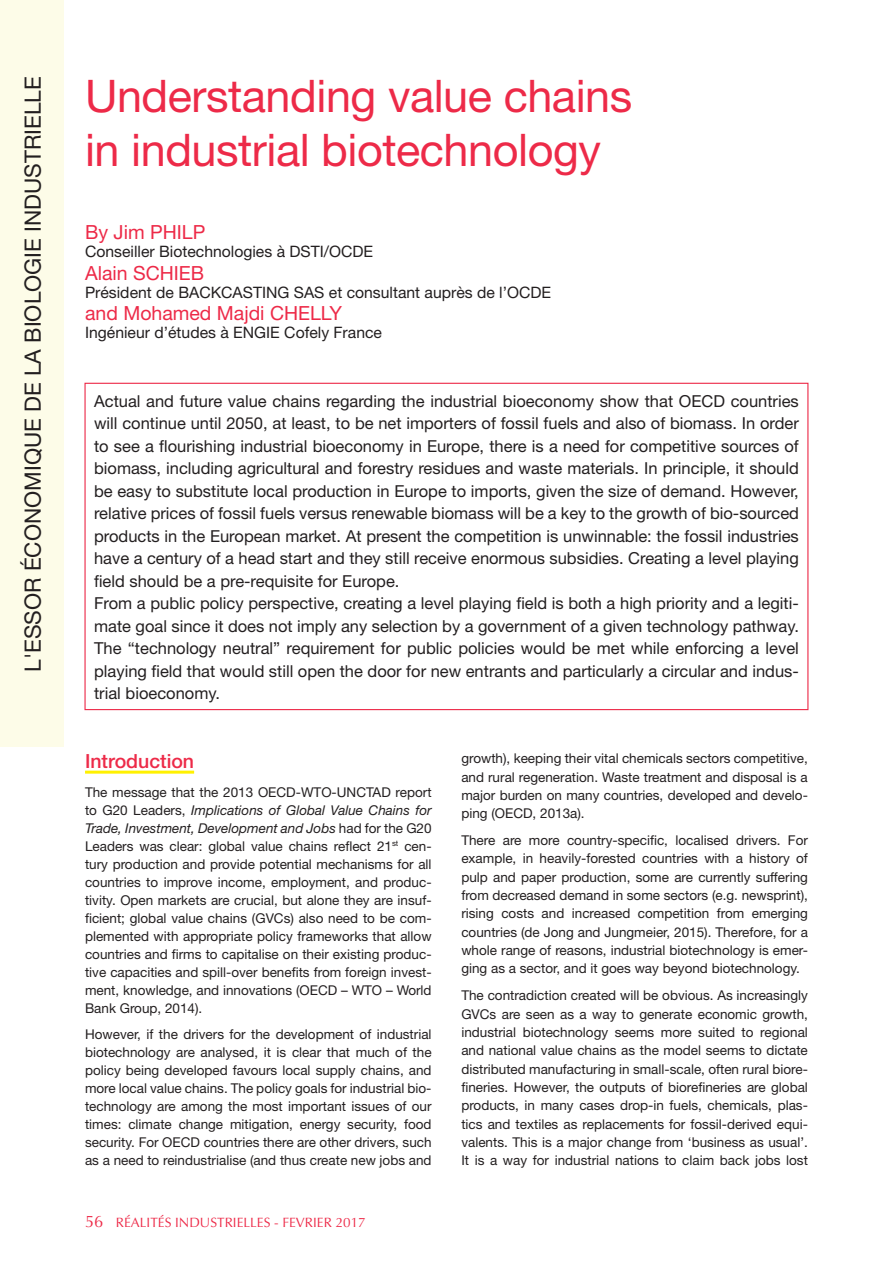
<style>
.page{position:relative;width:893px;height:1263px;background:#fff}
.page>*{position:absolute;margin:0;border:0;box-sizing:border-box;transform-origin:0 0}
.t1{font:45px/54px "Helvetica Neue";letter-spacing:-.01em;color:#ed2a48}
.t2{font:22.5px "Helvetica Neue";color:#231f20}
.t3{font:19.5px "Helvetica Neue";color:#ed2a48}
.t4{font:500 19.5px "Helvetica Neue";color:#ed2a48}
.t5{font:16.5px/22.5px "Helvetica Neue";color:#231f20}
.t6{font:15.75px "Helvetica Neue";color:#231f20}
.t7{font:13.5px/18px "Helvetica Neue";color:#231f20;text-align:justify}
.t8{font:13.5px "Optima";color:#ed2a48}
.s1{font-style:italic}
.s2{font-size:16.5px}
</style>
<div class="page">
<hr style="left:85px;top:771px;width:109px;height:3px;background:#fff101">
<div style="left:0;top:0;width:64px;height:746px;background:#fdfce8"></div>
<h2 class="t2" style="left:19px;top:672px;width:597px;rotate:-90deg">L'ESSOR ÉCONOMIQUE DE LA BIOLOGIE INDUSTRIELLE</h2>
<h1 class="t1" style="left:85px;top:68px;width:549px">Understanding value chains in industrial biotechnology</h1>
<h3 class="t3" style="left:85px;top:221px;width:122px">By Jim PHILP</h3>
<p class="t6" style="left:85px;top:242px;width:290px">Conseiller Biotechnologies à DSTI/OCDE</p>
<h3 class="t3" style="left:85px;top:261px;width:121px">Alain SCHIEB</h3>
<p class="t6" style="left:85px;top:283px;width:468px">Président de BACKCASTING SAS et consultant auprès de l’OCDE</p>
<h3 class="t3" style="left:85px;top:302px;width:259px">and Mohamed Majdi CHELLY</h3>
<p class="t6" style="left:85px;top:323px;width:298px">Ingénieur d’études à ENGIE Cofely France</p>
<p class="t5" style="left:94px;top:389px;width:706px">Actual and future value chains regarding the industrial bioeconomy show that OECD countries will continue until 2050, at least, to be net importers of fossil fuels and also of biomass. In order to see a flourishing industrial bioeconomy in Europe, there is a need for competitive sources of biomass, including agricultural and forestry residues and waste materials. In principle, it should be easy to substitute local production in Europe to imports, given the size of demand. However, relative prices of fossil fuels versus renewable biomass will be a key to the growth of bio-sourced products in the European market. At present the competition is unwinnable: the fossil industries have a century of a head start and they still receive enormous subsidies. Creating a level playing field should be a pre-requisite for Europe.<br>From a public policy perspective, creating a level playing field is both a high priority and a legiti&shy;mate goal since it does not imply any selection by a government of a given technology pathway.<br>The “technology neutral” requirement for public policies would be met while enforcing a level playing field that would still open the door for new entrants and particularly a circular and indus&shy;trial bioeconomy.</p>
<h3 class="t4" style="left:85px;top:749px;width:111px">Introduction</h3>
<p class="t7" style="left:85px;top:782px;width:348px">The message that the 2013 OECD-WTO-UNCTAD report to G20 Leaders, <span class="s1">Implications of Global Value Chains for Trade, Investment, Development and Jobs</span> had for the G20<br>Leaders was clear: global value chains reflect 21<sup>st</sup> cen&shy;tury production and provide potential mechanisms for all countries to improve income, employment, and produc&shy;tivity. Open markets are crucial, but alone they are insuf&shy;ficient; global value chains (GVCs) also need to be com&shy;plemented with appropriate policy frameworks that allow countries and firms to capitalise on their existing produc&shy;tive capacities and spill-over benefits from foreign invest&shy;ment, knowledge, and innovations (OECD – WTO – World Bank Group, 2014).</p>
<p class="t7" style="left:85px;top:1025px;width:348px">However, if the drivers for the development of industrial biotechnology are analysed, it is clear that much of the policy being developed favours local supply chains, and more local value chains. The policy goals for industrial bio&shy;technology are among the most important issues of our times: climate change mitigation, energy security, food security. For OECD countries there are other drivers, such as a need to reindustrialise (and thus create new jobs and</p>
<p class="t8" style="left:85px;top:1215px;width:282px"><span class="s2">56</span> RÉALITÉS INDUSTRIELLES - FEVRIER 2017</p>
<p class="t7" style="left:461px;top:749px;width:348px">growth), keeping their vital chemicals sectors competitive, and rural regeneration. Waste treatment and disposal is a major burden on many countries, developed and develo&shy;ping (OECD, 2013a).</p>
<p class="t7" style="left:461px;top:831px;width:348px">There are more country-specific, localised drivers. For example, in heavily-forested countries with a history of pulp and paper production, some are currently suffering from decreased demand in some sectors (e.g. newsprint), rising costs and increased competition from emerging countries (de Jong and Jungmeier, 2015). Therefore, for a whole range of reasons, industrial biotechnology is emer&shy;ging as a sector, and it goes way beyond biotechnology.</p>
<p class="t7" style="left:461px;top:986px;width:348px">The contradiction created will be obvious. As increasingly GVCs are seen as a way to generate economic growth, industrial biotechnology seems more suited to regional and national value chains as the model seems to dictate distributed manufacturing in small-scale, often rural biore&shy;fineries. However, the outputs of biorefineries are global products, in many cases drop-in fuels, chemicals, plas&shy;tics and textiles as replacements for fossil-derived equi&shy;valents. This is a major change from ‘business as usual’.<br>It is a way for industrial nations to claim back jobs lost</p>
</div>
